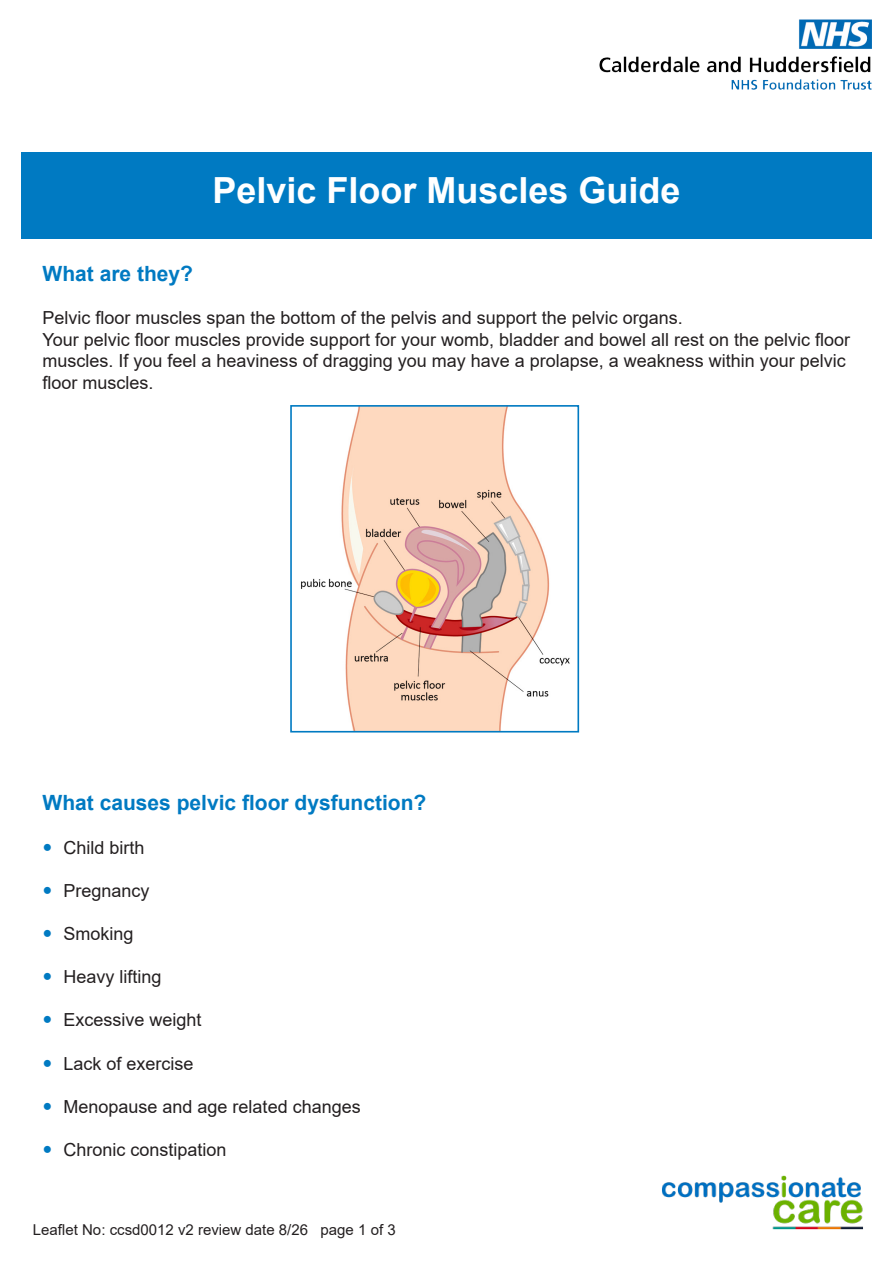
<style>
.page{position:relative;width:893px;height:1263px;background:#fff}
.page>*{position:absolute;margin:0;border:0;box-sizing:border-box;transform-origin:0 0}
.t1{font:700 36px "Arial";color:#fff}
.t2{font:700 21px "Arial";color:#007ac2}
.t3{font:18px/21.6px "Arial";color:#231f20}
.t4{font:15px "Arial";color:#231f20}
</style>
<div class="page">
<img style="left:662px;top:1175px;width:201px;height:55px">
<div style="left:21px;top:153px;width:851px;height:86px;background:#007ac2"></div>
<img style="left:599px;top:20px;width:273px;height:70px">
<img style="left:301px;top:408px;width:269px;height:321px">
<div style="left:290px;top:405px;width:289px;height:327px;border:2px solid #007ac2"></div>
<p class="t1" style="left:212px;top:165px;width:470px">Pelvic Floor Muscles Guide</p>
<p class="t2" style="left:43px;top:259px;width:152px">What are they?</p>
<p class="t3" style="left:43px;top:307px;width:642px">Pelvic floor muscles span the bottom of the pelvis and support the pelvic organs.</p>
<p class="t3" style="left:43px;top:329px;width:809px">Your pelvic floor muscles provide support for your womb, bladder and bowel all rest on the pelvic floor muscles. If you feel a heaviness of dragging you may have a prolapse, a weakness within your pelvic floor muscles.</p>
<p class="t2" style="left:43px;top:788px;width:385px">What causes pelvic floor dysfunction?</p>
<p class="t3" style="left:64px;top:836px;width:83px">Child birth</p>
<p class="t3" style="left:64px;top:879px;width:88px">Pregnancy</p>
<p class="t3" style="left:64px;top:923px;width:72px">Smoking</p>
<p class="t3" style="left:64px;top:966px;width:100px">Heavy lifting</p>
<p class="t3" style="left:64px;top:1009px;width:140px">Excessive weight</p>
<p class="t3" style="left:64px;top:1052px;width:132px">Lack of exercise</p>
<p class="t3" style="left:64px;top:1095px;width:299px">Menopause and age related changes</p>
<p class="t3" style="left:64px;top:1139px;width:165px">Chronic constipation</p>
<p class="t4" style="left:33px;top:1219px;width:364px">Leaflet No: ccsd0012 v2 review date 8/26 page 1 of 3</p>
</div>
